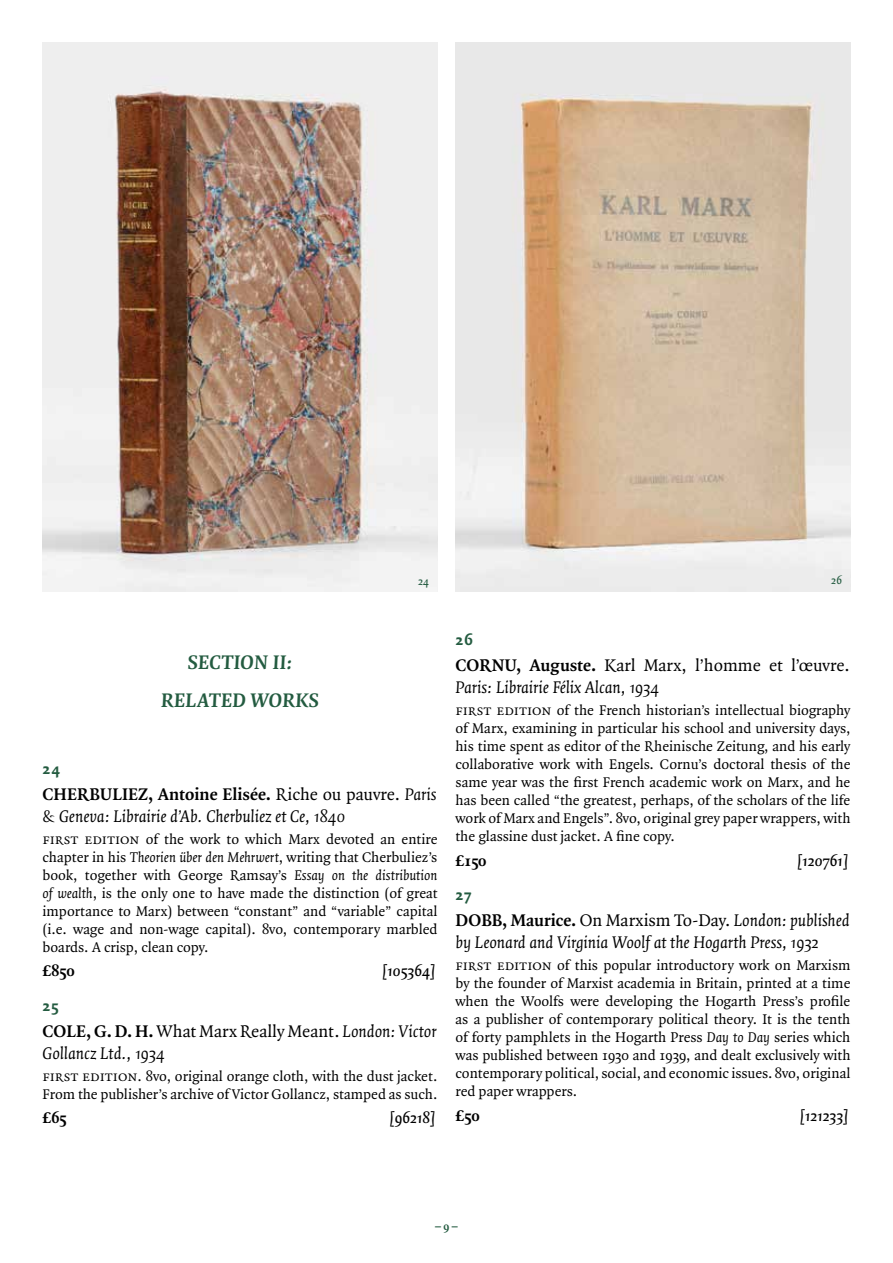
<style>
.page{position:relative;width:893px;height:1263px;background:#fff}
.page>*{position:absolute;margin:0;border:0;box-sizing:border-box;transform-origin:0 0}
.t1{font:italic 700 21px/38px "Quadraat Pro";letter-spacing:.01em;color:#235b40;text-align:center}
.t2{font:italic 18px/21.6px "Quadraat Pro";color:#000}
.t3{font:italic 600 16.5px "Quadraat Pro";color:#000}
.t4{font:700 16.5px "Quadraat Pro";letter-spacing:-.01em;color:#000}
.t5{font:16.5px "Quadraat Sans OT Bld";letter-spacing:.05em;color:#235b40}
.t6{font:15px/18px "Quadraat Pro";color:#000;text-align:justify}
.t7{font:italic 600 12px "Quadraat Pro";color:#235b40}
.t8{font:700 12px "Quadraat Pro";color:#235b40}
.s1{font-weight:700;font-style:normal}
.s2{font-style:normal}
.s3{font-style:italic}
</style>
<div class="page">
<img style="left:43px;top:43px;width:394px;height:548px">
<img style="left:455px;top:43px;width:395px;height:548px">
<p class="t7" style="left:418px;top:573px;width:12px">24</p>
<p class="t7" style="left:831px;top:572px;width:12px">26</p>
<h1 class="t1" style="left:161px;top:643px;width:160px">SECTION II:<br>RELATED WORKS</h1>
<p class="t5" style="left:43px;top:757px;width:19px">24</p>
<p class="t2" style="left:43px;top:783px;width:396px"><span class="s1">CHERBULIEZ, Antoine Elisée.</span> <span class="s2">Riche ou pauvre.</span> Paris &amp; Geneva: Librairie d’Ab. Cherbuliez et Ce, 1840</p>
<p class="t6" style="left:43px;top:830px;width:396px">first edition of the work to which Marx devoted an entire chapter in his <span class="s3">Theorien über den Mehrwert</span>, writing that Cherbuliez’s book, together with George Ramsay’s <span class="s3">Essay on the distribution of wealth</span>, is the only one to have made the distinction (of great importance to Marx) between “constant” and “variable” capital (i.e. wage and non-wage capital). 8vo, contemporary marbled boards. A crisp, clean copy.</p>
<p class="t4" style="left:43px;top:960px;width:34px">£850</p>
<p class="t3" style="left:382px;top:960px;width:55px">[105364]</p>
<p class="t5" style="left:43px;top:994px;width:17px">25</p>
<p class="t2" style="left:43px;top:1020px;width:396px"><span class="s1">COLE, G. D. H.</span> <span class="s2">What Marx Really Meant.</span> London: Victor<br>Gollancz Ltd., 1934</p>
<p class="t6" style="left:43px;top:1067px;width:396px">first edition. 8vo, original orange cloth, with the dust jacket.<br>From the publisher’s archive of Victor Gollancz, stamped as such.</p>
<p class="t4" style="left:43px;top:1107px;width:26px">£65</p>
<p class="t3" style="left:390px;top:1107px;width:47px">[96218]</p>
<p class="t5" style="left:455px;top:628px;width:19px">26</p>
<p class="t2" style="left:455px;top:654px;width:396px"><span class="s1">CORNU, Auguste.</span> <span class="s2">Karl Marx, l’homme et l’œuvre.<br></span>Paris: Librairie Félix Alcan, 1934</p>
<p class="t6" style="left:455px;top:701px;width:397px">first edition of the French historian’s intellectual biography of Marx, examining in particular his school and university days, his time spent as editor of the Rheinische Zeitung, and his early collaborative work with Engels. Cornu’s doctoral thesis of the same year was the first French academic work on Marx, and he has been called “the greatest, perhaps, of the scholars of the life work of Marx and Engels”. 8vo, original grey paper wrappers, with the glassine dust jacket. A fine copy.</p>
<p class="t4" style="left:455px;top:849px;width:33px">£150</p>
<p class="t3" style="left:797px;top:849px;width:53px">[120761]</p>
<p class="t5" style="left:455px;top:883px;width:18px">27</p>
<p class="t2" style="left:455px;top:909px;width:396px"><span class="s1">DOBB, Maurice.</span> <span class="s2">On Marxism To-Day.</span> London: published by Leonard and Virginia Woolf at the Hogarth Press, 1932</p>
<p class="t6" style="left:455px;top:956px;width:396px">first edition of this popular introductory work on Marxism by the founder of Marxist academia in Britain, printed at a time when the Woolfs were developing the Hogarth Press’s profile as a publisher of contemporary political theory. It is the tenth of forty pamphlets in the Hogarth Press <span class="s3">Day to Day</span> series which was published between 1930 and 1939, and dealt exclusively with contemporary political, social, and economic issues. 8vo, original red paper wrappers.</p>
<p class="t4" style="left:455px;top:1104px;width:26px">£50</p>
<p class="t3" style="left:800px;top:1104px;width:50px">[121233]</p>
<p class="t8" style="left:435px;top:1217px;width:24px">– 9 –</p>
</div>
